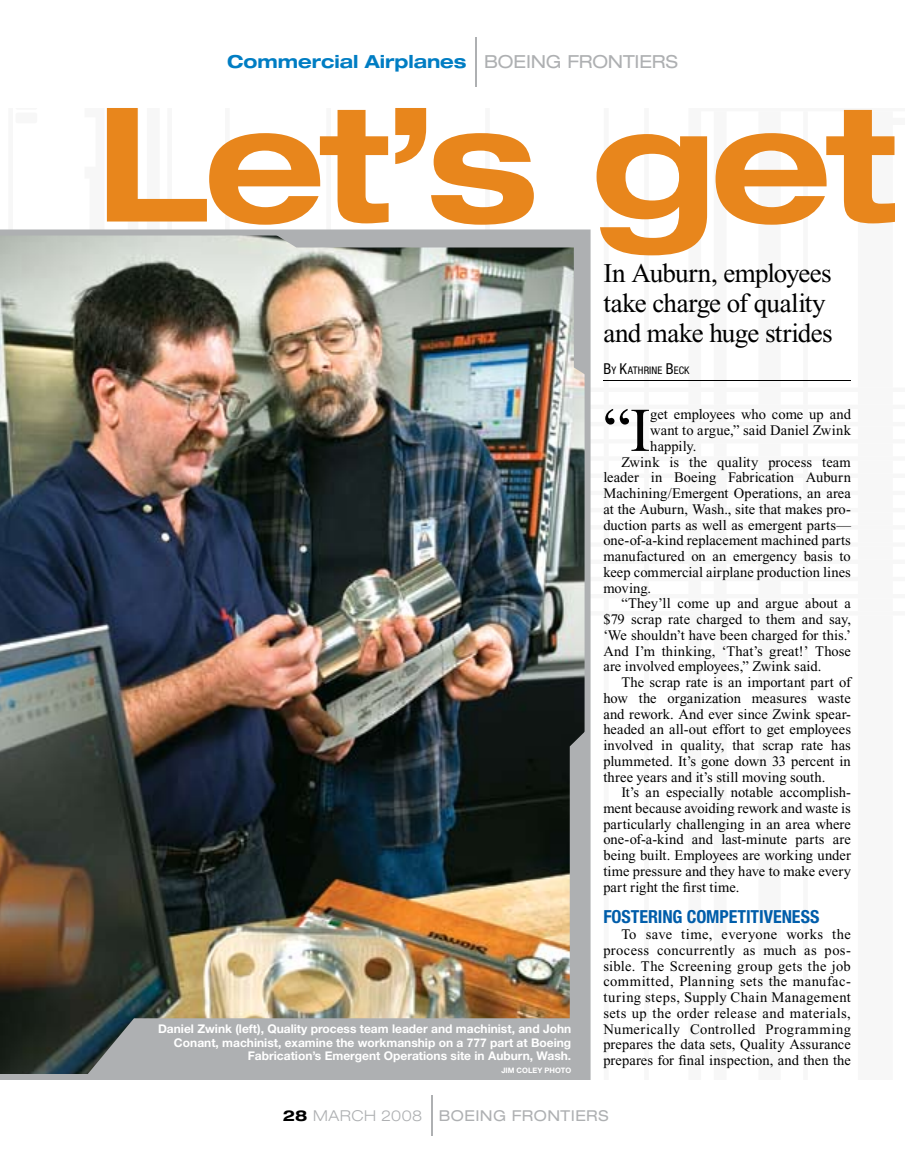
<style>
.page{position:relative;width:905px;height:1161px;background:#fff}
.page>*{position:absolute;margin:0;border:0;box-sizing:border-box;transform-origin:0 0}
.t1{font:700 expanded 159px "Helvetica Neue LT Std";letter-spacing:-.04em;color:#e8861c}
.t2{font:62.1px "Times New Roman";color:#000}
.t3{font:27px/30px "Times New Roman";letter-spacing:-.025em;color:#000}
.t4{font:700 expanded 18px "Helvetica Neue LT Std";color:#007dc3}
.t5{font:700 condensed 18px "Helvetica Neue LT Std";letter-spacing:-.005em;color:#005daa}
.t6{font:expanded 15px "Helvetica Neue LT Std";letter-spacing:.025em;color:#aeb0b2}
.t7{font:14.55px/15.8px "Times New Roman";letter-spacing:.005em;color:#000;text-align:justify}
.t8{font:700 12px/13.5px "Helvetica Neue LT Std";color:#fff;text-align:right}
.t9{font:condensed 10.5px "Helvetica Neue LT Std";letter-spacing:.01em;color:#000}
.t10{font:700 7.5px "Helvetica Neue LT Std";color:#fff}
.s1{font-weight:400;color:#aeb0b2}
.s2{font-size:15px}
.s3{font-weight:700;color:#000}
.s4{font-weight:300}
</style>
<div class="page">
<hr style="left:431px;top:1095px;width:1px;height:41px;background:#aeb0b2">
<hr style="left:475px;top:38px;width:1px;height:49px;background:#aeb0b2">
<hr style="left:603px;top:380px;width:247px;height:1px;background:#000">
<img style="left:0;top:230px;width:590px;height:850px">
<img style="left:274px;top:231px;width:314px;height:145px">
<img style="left:84px;top:728px;width:505px;height:350px">
<p class="t4" style="left:227px;top:51px;width:452px">Commercial Airplanes <span class="s1">BOEING FRONTIERS</span></p>
<h1 class="t1" style="left:96px;top:65px;width:801px">Let’s get</h1>
<p class="t8" style="left:158px;top:1022px;width:415px">daniel Zwink (left), Quality process team leader and machinist, and John<br>Conant, machinist, examine the workmanship on a 777 part at Boeing<br>Fabrication’s emergent operations site in Auburn, Wash.</p>
<p class="t10" style="left:501px;top:1066px;width:71px">JIM CoLeY photo</p>
<h3 class="t3" style="left:603px;top:258px;width:231px">In Auburn, employees take charge of quality and make huge strides</h3>
<p class="t9" style="left:603px;top:364px;width:88px"><span class="s2">B</span>Y <span class="s2">K</span>ATHRINE <span class="s2">B</span>ECK</p>
<h2 class="t2" style="left:603px;top:396px;width:49px">“I</h2>
<p class="t7" style="left:650px;top:407px;width:202px">get employees who come up and</p>
<p class="t7" style="left:650px;top:422px;width:202px">want to argue,” said Daniel Zwink</p>
<p class="t7" style="left:650px;top:438px;width:48px">happily.</p>
<p class="t7" style="left:621px;top:454px;width:231px">Zwink is the quality process team</p>
<p class="t7" style="left:603px;top:470px;width:249px">leader in Boeing Fabrication Auburn</p>
<p class="t7" style="left:603px;top:485px;width:249px">Machining/Emergent Operations, an area</p>
<p class="t7" style="left:603px;top:501px;width:249px">at the Auburn, Wash., site that makes pro-</p>
<p class="t7" style="left:603px;top:517px;width:249px">duction parts as well as emergent parts—</p>
<p class="t7" style="left:603px;top:533px;width:249px">one-of-a-kind replacement machined parts</p>
<p class="t7" style="left:603px;top:548px;width:249px">manufactured on an emergency basis to</p>
<p class="t7" style="left:603px;top:564px;width:249px">keep commercial airplane production lines</p>
<p class="t7" style="left:603px;top:580px;width:49px">moving.</p>
<p class="t7" style="left:621px;top:596px;width:231px">“They’ll come up and argue about a</p>
<p class="t7" style="left:603px;top:611px;width:249px">$79 scrap rate charged to them and say,</p>
<p class="t7" style="left:603px;top:627px;width:249px">‘We shouldn’t have been charged for this.’</p>
<p class="t7" style="left:603px;top:643px;width:249px">And I’m thinking, ‘That’s great!’ Those</p>
<p class="t7" style="left:603px;top:659px;width:219px">are involved employees,” Zwink said.</p>
<p class="t7" style="left:621px;top:674px;width:231px">The scrap rate is an important part of</p>
<p class="t7" style="left:603px;top:690px;width:249px">how the organization measures waste</p>
<p class="t7" style="left:603px;top:706px;width:249px">and rework. And ever since Zwink spear-</p>
<p class="t7" style="left:603px;top:722px;width:249px">headed an all-out effort to get employees</p>
<p class="t7" style="left:603px;top:737px;width:249px">involved in quality, that scrap rate has</p>
<p class="t7" style="left:603px;top:753px;width:249px">plummeted. It’s gone down 33 percent in</p>
<p class="t7" style="left:603px;top:769px;width:223px">three years and it’s still moving south.</p>
<p class="t7" style="left:621px;top:785px;width:231px">It’s an especially notable accomplish-</p>
<p class="t7" style="left:603px;top:800px;width:249px">ment because avoiding rework and waste is</p>
<p class="t7" style="left:603px;top:816px;width:249px">particularly challenging in an area where</p>
<p class="t7" style="left:603px;top:832px;width:249px">one-of-a-kind and last-minute parts are</p>
<p class="t7" style="left:603px;top:848px;width:249px">being built. Employees are working under</p>
<p class="t7" style="left:603px;top:863px;width:249px">time pressure and they have to make every</p>
<p class="t7" style="left:603px;top:879px;width:137px">part right the first time.</p>
<p class="t5" style="left:603px;top:906px;width:218px">FOSTERINg COMPETITIVENESS</p>
<p class="t7" style="left:603px;top:926px;width:249px;text-indent:18px">To save time, everyone works the process concurrently as much as pos&shy;sible. The Screening group gets the job committed, Planning sets the manufac&shy;turing steps, Supply Chain Management sets up the order release and materials, Numerically Controlled Programming prepares the data sets, Quality Assurance prepares for final inspection, and then the</p>
<p class="t6" style="left:283px;top:1107px;width:327px"><span class="s3">28</span> <span class="s4">MARCH 2008</span> BOEING FRONTIERS</p>
</div>
